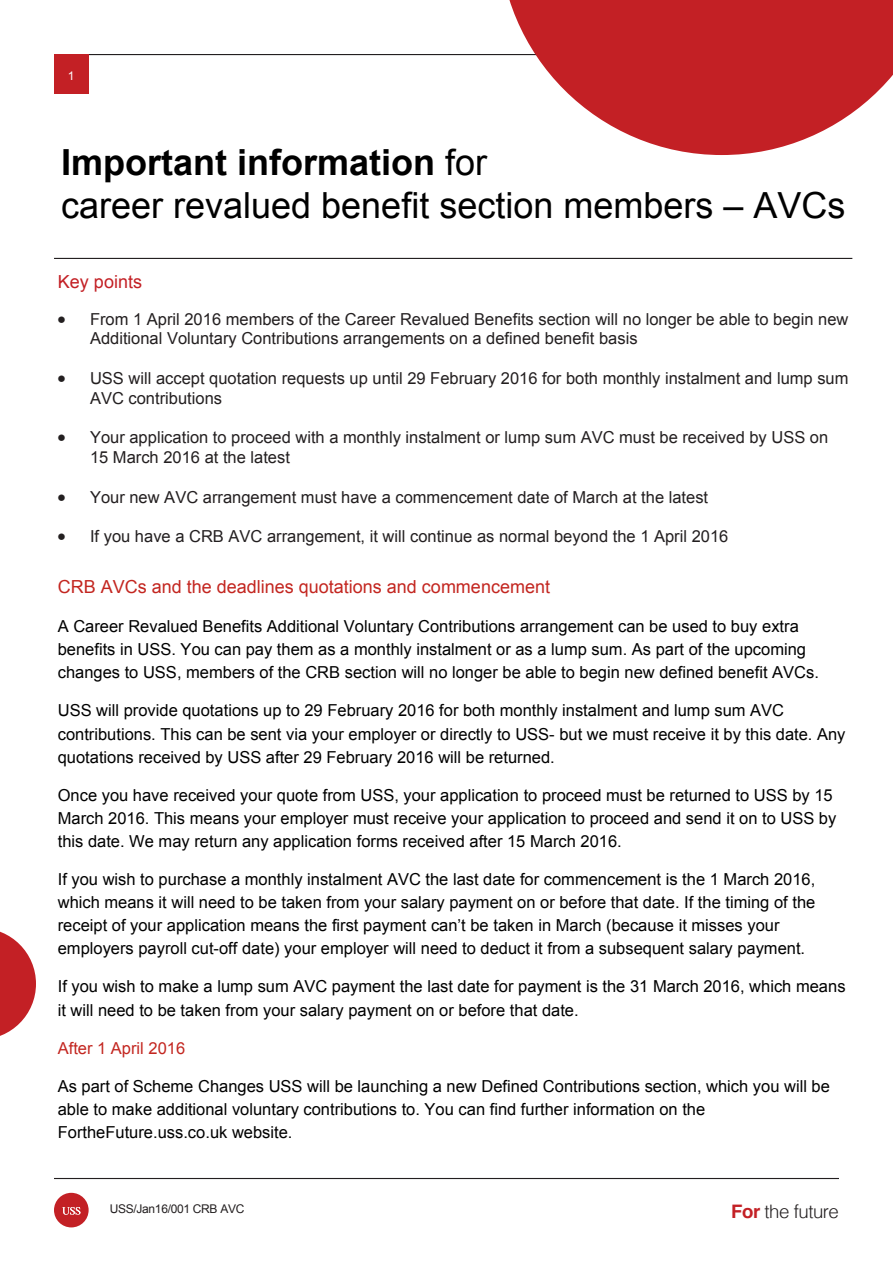
<style>
.page{position:relative;width:893px;height:1263px;background:#fff}
.page>*{position:absolute;margin:0;border:0;box-sizing:border-box;transform-origin:0 0}
.t1{font:36px/43.2px "Arial";color:#000}
.t2{font:300 18.6px "Helvetica";letter-spacing:-.025em;color:#231f20}
.t3{font:18px "Arial";color:#c32620}
.t4{font:18px "Arial";color:#c32025}
.t5{font:16.5px/23.1px "Arial";color:#000}
.t6{font:16.5px/19.8px "Arial";color:#231f20}
.t7{font:16.5px "Arial";color:#c32620}
.t8{font:12px "Arial";letter-spacing:-.025em;color:#231f20}
.t9{font:12px "Arial";color:#fff}
.s1{font-weight:700}
.s2{font-style:inherit}
.s3{font-weight:700;color:#c32025}
</style>
<div class="page">
<hr style="left:54px;top:54px;width:785px;height:1px;background:#231f20">
<svg style="left:499px;top:0;width:394px;height:155px;fill:#c32025"></svg>
<svg style="left:0;top:931px;width:36px;height:105px"></svg>
<hr style="left:54px;top:258px;width:798px;height:1px;background:#231f20">
<hr style="left:54px;top:1178px;width:785px;height:1px;background:#231f20">
<div style="left:54px;top:1193px;width:35px;height:34px;background:#c32025;border-radius:50%"></div>
<svg style="left:62px;top:1207px;width:19px;height:8px"></svg>
<div style="left:54px;top:54px;width:35px;height:40px;background:#c32025"></div>
<p class="t9" style="left:68px;top:68px;width:8px">1</p>
<h1 class="t1" style="left:61px;top:141px;width:786px"><span class="s1">Important information</span> for<br>career revalued benefit section members – AVCs</h1>
<p class="t4" style="left:58px;top:270px;width:86px">Key points</p>
<p class="t6" style="left:90px;top:309px;width:760px;text-indent:-32px">• From 1 April 2016 members of the Career Revalued Benefits section will no longer be able to begin new<br>Additional Voluntary Contributions arrangements on a defined benefit basis</p>
<p class="t6" style="left:90px;top:368px;width:760px;text-indent:-32px">• USS will accept quotation requests up until 29 February 2016 for both monthly instalment and lump sum<br>AVC contributions</p>
<p class="t6" style="left:90px;top:428px;width:740px;text-indent:-32px">• Your application to proceed with a monthly instalment or lump sum AVC must be received by USS on<br>15 March 2016 at the latest</p>
<p class="t6" style="left:58px;top:487px;width:652px">• Your new AVC arrangement must have a commencement date of March at the latest</p>
<p class="t6" style="left:58px;top:527px;width:672px">• If you have a CRB AVC arrangement, it will continue as normal beyond the 1 April 2016</p>
<p class="t3" style="left:58px;top:575px;width:494px">CRB AVCs and the deadlines quotations and commencement</p>
<p class="t5" style="left:58px;top:615px;width:763px">A Career Revalued Benefits Additional Voluntary Contributions arrangement can be used to buy extra benefits in USS. You can pay them as a monthly instalment or as a lump sum. As part of the upcoming changes to USS, members of the CRB section will no longer be able to begin new defined benefit AVCs.</p>
<p class="t5" style="left:58px;top:699px;width:789px">USS will provide quotations up to 29 February 2016 for both monthly instalment and lump sum AVC contributions. This can be sent via your employer or directly to USS- but we must receive it by this date. Any quotations received by USS after 29 February 2016 will be returned.</p>
<p class="t5" style="left:58px;top:783px;width:780px">Once you have received your quote from USS, your application to proceed must be returned to USS by 15<br>March 2016. This means your employer must receive your application to proceed and send it on to USS by this date. We may return any application forms received after 15 March 2016.</p>
<p class="t5" style="left:58px;top:868px;width:759px">If you wish to purchase a monthly instalment AVC the last date for commencement is the 1 March 2016, which means it will need to be taken from your salary payment on or before that date. If the timing of the receipt of your application means the first payment can’t be taken in March (because it misses your employers payroll cut-off date) your employer will need to deduct it from a subsequent salary payment.</p>
<p class="t5" style="left:58px;top:975px;width:789px">If you wish to make a lump sum AVC payment the last date for payment is the 31 March 2016, which means it will need to be taken from your salary payment on or before that date.</p>
<p class="t7" style="left:58px;top:1037px;width:129px">After 1 April 2016</p>
<p class="t5" style="left:58px;top:1074px;width:774px">As part of Scheme Changes USS will be launching a new Defined Contributions section, which you will be able to make additional voluntary contributions to. You can find further information on the<br>FortheFuture.uss.co.uk website.</p>
<p class="t8" style="left:110px;top:1201px;width:136px"><span class="s2">USS/</span>Jan16<span class="s2">/00</span>1 CRB AVC</p>
<p class="t2" style="left:731px;top:1195px;width:109px"><span class="s3">For</span> the future</p>
</div>
